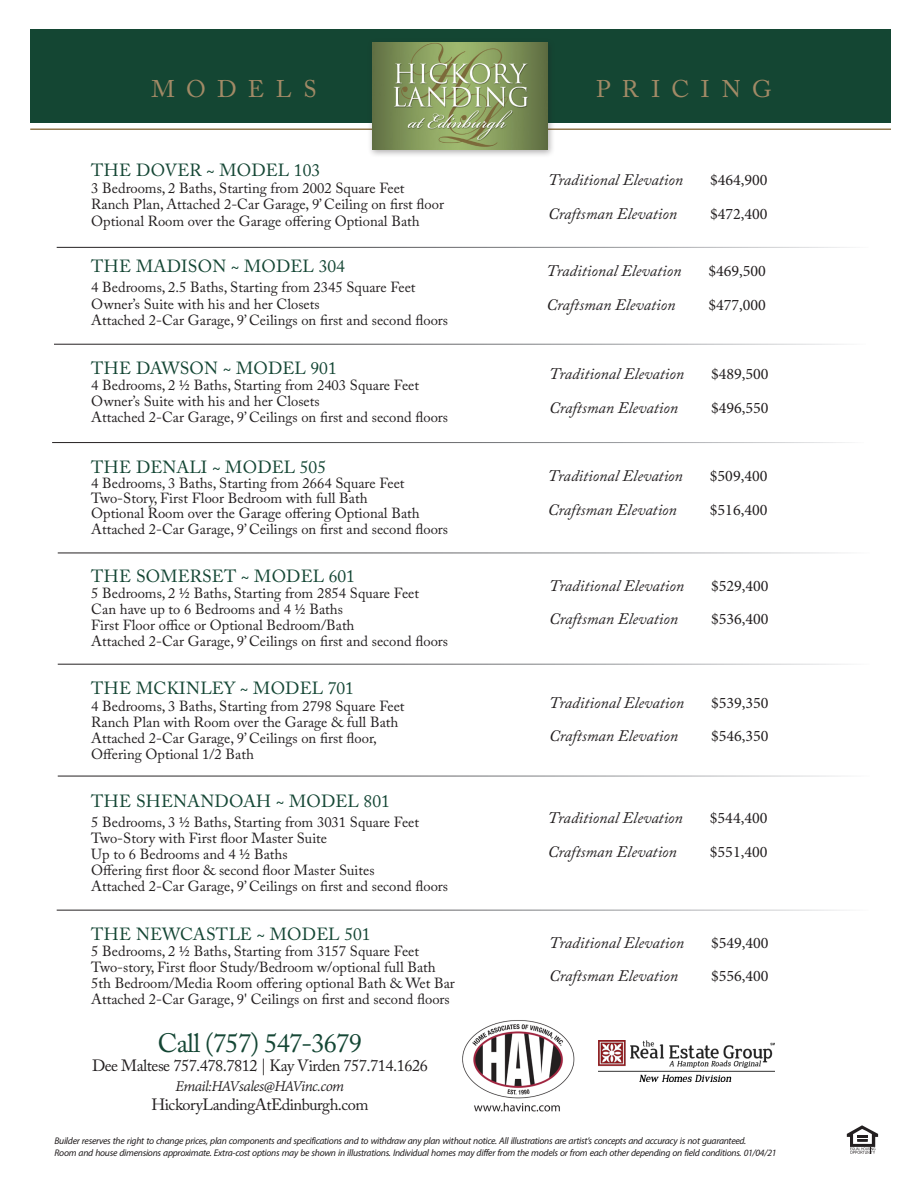
<style>
.page{position:relative;width:918px;height:1188px;background:#fff}
.page>*{position:absolute;margin:0;border:0;box-sizing:border-box;transform-origin:0 0}
.t1{font:26.4px "Adobe Caslon Pro";letter-spacing:-.03em;color:#144634}
.t2{font:24px "Adobe Caslon Pro";letter-spacing:.475em;color:#a28a66}
.t3{font:17.55px "Adobe Caslon Pro";letter-spacing:.015em;color:#144634}
.t4{font:16.2px/19.5px "Adobe Caslon Pro";letter-spacing:-.03em;color:#231f20;text-align:center}
.t5{font:italic 16.05px "Adobe Caslon Pro";color:#231f20}
.t6{font:16.05px "Minion Pro";color:#231f20}
.t7{font:14.55px/16px "Adobe Caslon Pro";color:#231f20}
.t8{font:italic 13.5px "Myriad Arabic";letter-spacing:-.02em;color:#231f20}
.s1{font-family:"Adobe Devanagari";font-style:italic}
</style>
<div class="page">
<hr style="left:30px;top:128px;width:861px;height:2px;background:#92784e">
<div style="left:30px;top:30px;width:861px;height:93px;background:#144633"></div>
<div style="left:367px;top:38px;width:188px;height:119px;background:#231f20;opacity:.35"></div>
<img style="left:372px;top:42px;width:176px;height:108px">
<img style="left:462px;top:1020px;width:113px;height:92px">
<img style="left:598px;top:1040px;width:177px;height:42px">
<svg style="left:847px;top:1125px;width:31px;height:29px"></svg>
<p class="t2" style="left:152px;top:75px;width:167px">MODELS</p>
<p class="t2" style="left:596px;top:75px;width:177px">PRICING</p>
<p class="t3" style="left:91px;top:160px;width:230px">THE DOVER ~ MODEL 103</p>
<p class="t7" style="left:91px;top:179px;width:354px;line-height:16.5px">3 Bedrooms, 2 Baths, Starting from 2002 Square Feet<br>Ranch Plan, Attached 2-Car Garage, 9’ Ceiling on first floor<br>Optional Room over the Garage offering Optional Bath</p>
<p class="t3" style="left:91px;top:256px;width:255px">THE MADISON ~ MODEL 304</p>
<p class="t7" style="left:91px;top:279px;width:326px;line-height:16.5px">4 Bedrooms, 2.5 Baths, Starting from 2345 Square Feet<br>Owner’s Suite with his and her Closets</p>
<p class="t7" style="left:91px;top:312px;width:358px">Attached 2-Car Garage, 9’ Ceilings on first and second floors</p>
<p class="t3" style="left:91px;top:358px;width:247px">THE DAWSON ~ MODEL 901</p>
<p class="t7" style="left:91px;top:377px;width:358px">4 Bedrooms, 2 ½ Baths, Starting from 2403 Square Feet<br>Owner’s Suite with his and her Closets<br>Attached 2-Car Garage, 9’ Ceilings on first and second floors</p>
<p class="t3" style="left:91px;top:456px;width:236px">THE DENALI ~ MODEL 505</p>
<p class="t7" style="left:91px;top:475px;width:315px">4 Bedrooms, 3 Baths, Starting from 2664 Square Feet</p>
<p class="t7" style="left:91px;top:490px;width:278px">Two-Story, First Floor Bedroom with full Bath</p>
<p class="t7" style="left:91px;top:505px;width:330px">Optional Room over the Garage offering Optional Bath</p>
<p class="t7" style="left:91px;top:521px;width:358px">Attached 2-Car Garage, 9’ Ceilings on first and second floors</p>
<p class="t3" style="left:91px;top:566px;width:265px">THE SOMERSET ~ MODEL 601</p>
<p class="t7" style="left:91px;top:585px;width:358px">5 Bedrooms, 2 ½ Baths, Starting from 2854 Square Feet<br>Can have up to 6 Bedrooms and 4 ½ Baths<br>First Floor office or Optional Bedroom/Bath<br>Attached 2-Car Garage, 9’ Ceilings on first and second floors</p>
<p class="t3" style="left:91px;top:678px;width:264px">THE MCKINLEY ~ MODEL 701</p>
<p class="t7" style="left:91px;top:697px;width:315px">4 Bedrooms, 3 Baths, Starting from 2798 Square Feet Ranch Plan with Room over the Garage &amp; full Bath Attached 2-Car Garage, 9’ Ceilings on first floor, Offering Optional 1/2 Bath</p>
<p class="t3" style="left:91px;top:791px;width:300px">THE SHENANDOAH ~ MODEL 801</p>
<p class="t7" style="left:91px;top:814px;width:358px">5 Bedrooms, 3 ½ Baths, Starting from 3031 Square Feet Two-Story with First floor Master Suite<br>Up to 6 Bedrooms and 4 ½ Baths<br>Offering first floor &amp; second floor Master Suites<br>Attached 2-Car Garage, 9’ Ceilings on first and second floors</p>
<p class="t3" style="left:91px;top:924px;width:281px">THE NEWCASTLE ~ MODEL 501</p>
<p class="t7" style="left:91px;top:943px;width:365px">5 Bedrooms, 2 ½ Baths, Starting from 3157 Square Feet Two-story, First floor Study/Bedroom w/optional full Bath 5th Bedroom/Media Room offering optional Bath &amp; Wet Bar Attached 2-Car Garage, 9' Ceilings on first and second floors</p>
<p class="t1" style="left:158px;top:1027px;width:206px">Call (757) 547-3679</p>
<p class="t4" style="left:92px;top:1056px;width:337px">Dee Maltese 757.478.7812 | Kay Virden 757.714.1626<br><span class="s1">Email:HAVsales@HAVinc.com</span></p>
<p class="t4" style="left:151px;top:1095px;width:219px">HickoryLandingAtEdinburgh.com</p>
<p class="t5" style="left:548px;top:170px;width:137px">Traditional Elevation</p>
<p class="t6" style="left:710px;top:169px;width:59px">$464,900</p>
<p class="t5" style="left:548px;top:204px;width:131px">Craftsman Elevation</p>
<p class="t6" style="left:710px;top:203px;width:59px">$472,400</p>
<p class="t5" style="left:546px;top:262px;width:137px">Traditional Elevation</p>
<p class="t6" style="left:708px;top:261px;width:59px">$469,500</p>
<p class="t5" style="left:546px;top:295px;width:131px">Craftsman Elevation</p>
<p class="t6" style="left:708px;top:294px;width:59px">$477,000</p>
<p class="t5" style="left:549px;top:364px;width:137px">Traditional Elevation</p>
<p class="t6" style="left:711px;top:363px;width:59px">$489,500</p>
<p class="t5" style="left:549px;top:398px;width:131px">Craftsman Elevation</p>
<p class="t6" style="left:711px;top:397px;width:59px">$496,550</p>
<p class="t5" style="left:548px;top:466px;width:137px">Traditional Elevation</p>
<p class="t6" style="left:710px;top:466px;width:59px">$509,400</p>
<p class="t5" style="left:548px;top:500px;width:131px">Craftsman Elevation</p>
<p class="t6" style="left:710px;top:499px;width:59px">$516,400</p>
<p class="t5" style="left:549px;top:576px;width:137px">Traditional Elevation</p>
<p class="t6" style="left:711px;top:575px;width:59px">$529,400</p>
<p class="t5" style="left:549px;top:609px;width:131px">Craftsman Elevation</p>
<p class="t6" style="left:711px;top:608px;width:59px">$536,400</p>
<p class="t5" style="left:549px;top:693px;width:137px">Traditional Elevation</p>
<p class="t6" style="left:711px;top:692px;width:59px">$539,350</p>
<p class="t5" style="left:549px;top:727px;width:131px">Craftsman Elevation</p>
<p class="t6" style="left:711px;top:726px;width:59px">$546,350</p>
<p class="t5" style="left:548px;top:808px;width:137px">Traditional Elevation</p>
<p class="t6" style="left:710px;top:807px;width:59px">$544,400</p>
<p class="t5" style="left:548px;top:842px;width:131px">Craftsman Elevation</p>
<p class="t6" style="left:710px;top:841px;width:59px">$551,400</p>
<p class="t5" style="left:549px;top:933px;width:137px">Traditional Elevation</p>
<p class="t6" style="left:711px;top:932px;width:59px">$549,400</p>
<p class="t5" style="left:549px;top:967px;width:131px">Craftsman Elevation</p>
<p class="t6" style="left:711px;top:966px;width:59px">$556,400</p>
<p class="t8" style="left:54px;top:1132px;width:693px">Builder reserves the right to change prices, plan components and specifications and to withdraw any plan without notice. All illustrations are artist’s concepts and accuracy is not guaranteed.</p>
<p class="t8" style="left:54px;top:1144px;width:724px">Room and house dimensions approximate. Extra-cost options may be shown in illustrations. Individual homes may differ from the models or from each other depending on field conditions. 01/04/21</p>
</div>
